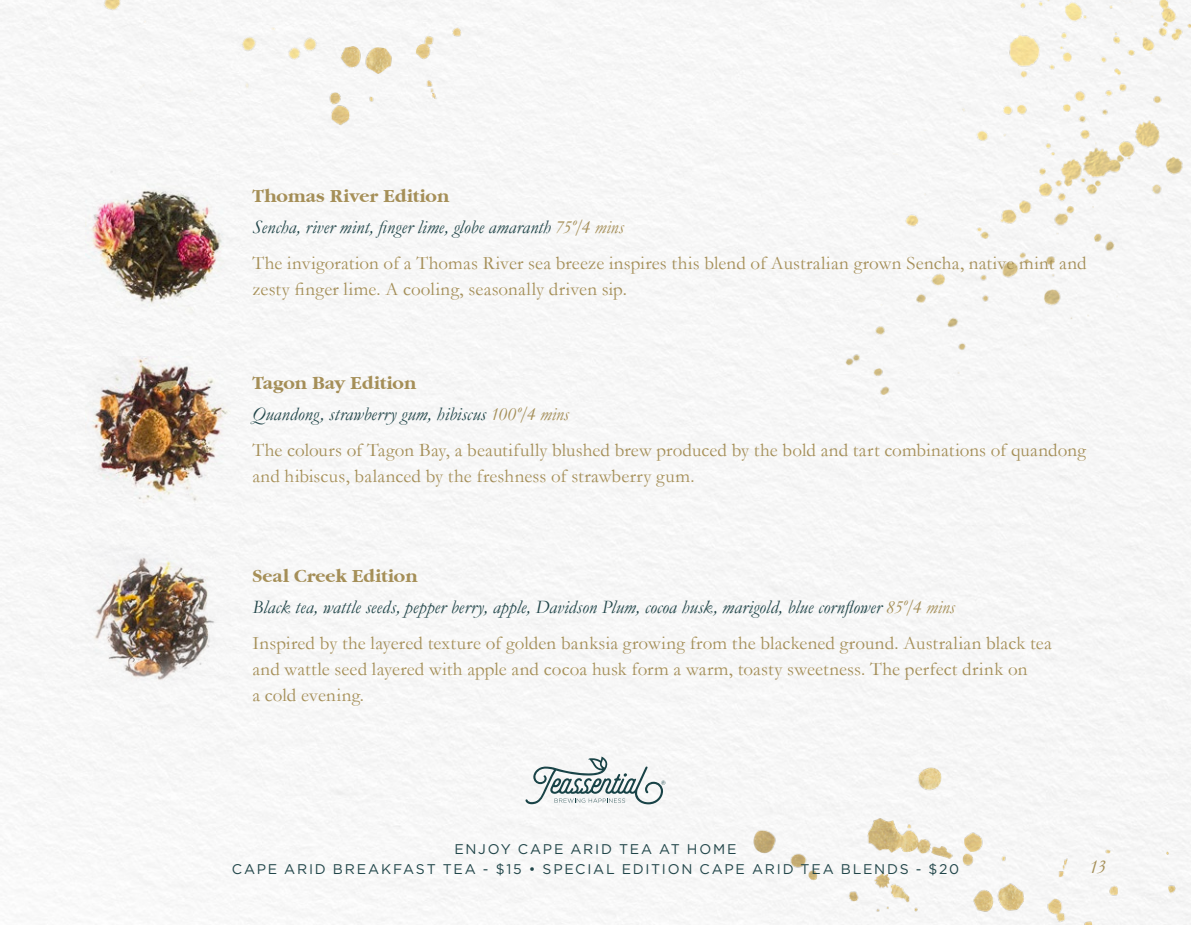
<style>
.page{position:relative;width:1191px;height:925px;background:#fff}
.page>*{position:absolute;margin:0;border:0;box-sizing:border-box;transform-origin:0 0}
.t1{font:italic 20px "Garamond";color:#ab945b}
.t2{font:19px/26px "Garamond";letter-spacing:.01em;color:#ab945b}
.t3{font:italic 19px/31px "Garamond";letter-spacing:.005em;color:#22484c}
.t4{font:14px/20px "Gotham";letter-spacing:.125em;color:#22484c;text-align:center}
.s1{font-weight:700;font-style:normal;color:#ab945b}
.s2{color:#ab945b}
</style>
<div class="page">
<img style="left:0;top:0;width:1191px;height:924px">
<p class="t3" style="left:252px;top:180px;width:373px"><span class="s1">Thomas River Edition<br></span>Sencha, river mint, finger lime, globe amaranth <span class="s2">75º/4 mins</span></p>
<p class="t2" style="left:252px;top:249px;width:835px">The invigoration of a Thomas River sea breeze inspires this blend of Australian grown Sencha, native mint and zesty finger lime. A cooling, seasonally driven sip.</p>
<p class="t3" style="left:252px;top:367px;width:318px"><span class="s1">Tagon Bay Edition<br></span>Quandong, strawberry gum, hibiscus <span class="s2">100º/4 mins</span></p>
<p class="t2" style="left:252px;top:436px;width:835px">The colours of Tagon Bay, a beautifully blushed brew produced by the bold and tart combinations of quandong and hibiscus, balanced by the freshness of strawberry gum.</p>
<p class="t3" style="left:252px;top:559px;width:704px"><span class="s1">Seal Creek Edition<br></span>Black tea, wattle seeds, pepper berry, apple, Davidson Plum, cocoa husk, marigold, blue cornflower <span class="s2">85º/4 mins</span></p>
<p class="t2" style="left:252px;top:629px;width:801px">Inspired by the layered texture of golden banksia growing from the blackened ground. Australian black tea and wattle seed layered with apple and cocoa husk form a warm, toasty sweetness. The perfect drink on<br>a cold evening.</p>
<p class="t4" style="left:232px;top:838px;width:729px">ENJOY CAPE ARID TEA AT HOME<br>CAPE ARID BREAKFAST TEA - $15 • SPECIAL EDITION CAPE ARID TEA BLENDS - $20</p>
<p class="t1" style="left:1088px;top:852px;width:19px">13</p>
</div>
